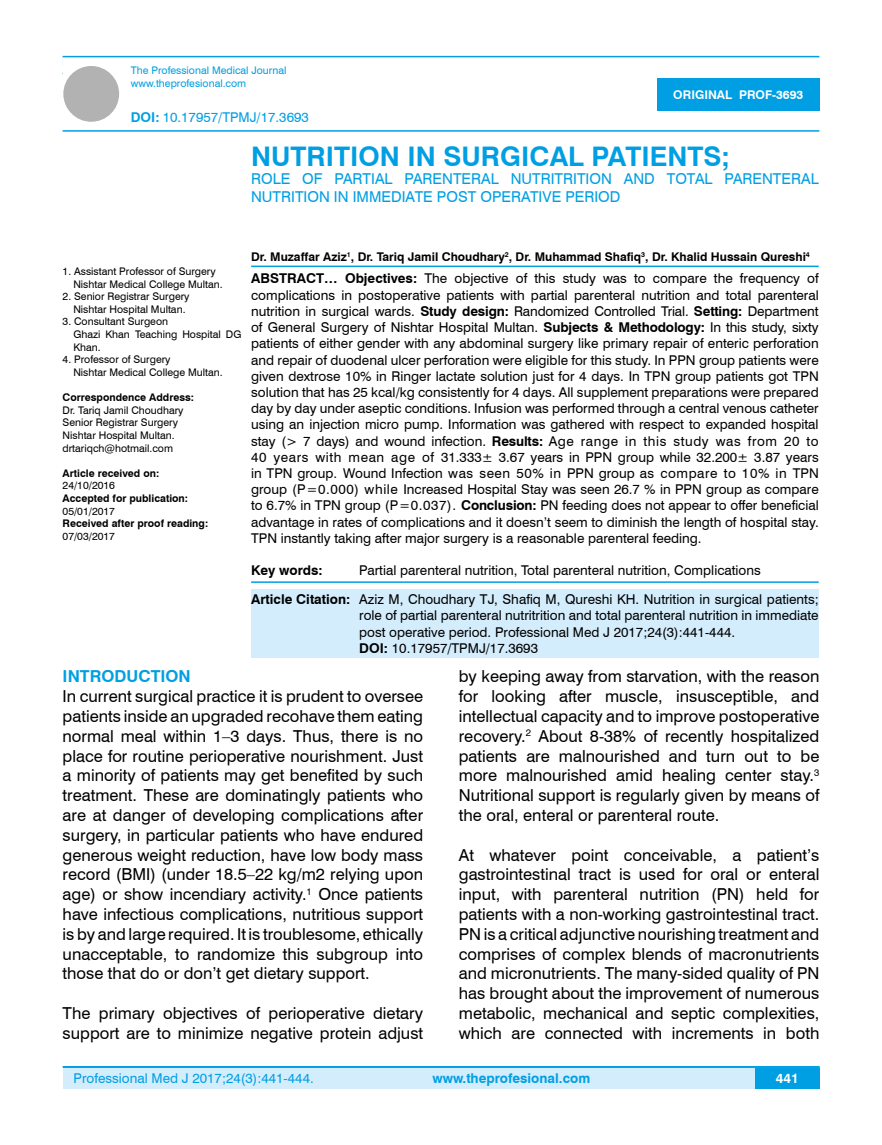
<style>
.page{position:relative;width:882px;height:1145px;background:#fff}
.page>*{position:absolute;margin:0;border:0;box-sizing:border-box;transform-origin:0 0}
.t1{font:700 27px "Swiss 721 BT";color:#009fe3}
.t2{font:16.5px/19.8px "Swiss 721 BT";color:#000;text-align:justify}
.t3{font:700 16.5px "Swiss 721 BT";color:#009fe3}
.t4{font:15px/18px "Swiss 721 BT";color:#009fe3}
.t5{font:13.5px/16.2px "Swiss 721 BT";color:#000;text-align:justify}
.t6{font:13.5px "Swiss 721 BT";color:#009fe3}
.t7{font:700 13.5px "Swiss 721 BT";color:#009fe3}
.t8{font:700 13.5px "Swiss 721 BT";color:#000}
.t9{font:700 13.5px "Swiss 721 BT";color:#fff}
.t10{font:700 12px "Swiss 721 BT";color:#000}
.t11{font:700 12px "Swiss 721 BT";color:#fff}
.t12{font:10.5px/12.6px "Swiss 721 BT";color:#000}
.t13{font:700 10.5px "Swiss 721 BT";color:#000}
.t14{font:10.5px/12.6px "Swiss 721 BT";color:#009fe3}
.s1{font-weight:700}
</style>
<div class="page">
<div style="left:63px;top:1067px;width:756px;height:21px;background:#d4edfc"></div>
<hr style="left:63px;top:1066px;width:756px;height:2px;background:#009fe3">
<div style="left:754px;top:1068px;width:65px;height:20px;background:#009fe3"></div>
<hr style="left:63px;top:56px;width:756px;height:1px;background:#009fe3">
<hr style="left:63px;top:130px;width:756px;height:2px;background:#009fe3">
<div style="left:63px;top:66px;width:56px;height:56px;background:#b3b2b2;border-radius:50%"></div>
<div style="left:657px;top:78px;width:162px;height:33px;background:#009fe3"></div>
<hr style="left:251px;top:265px;width:567px;height:2px;background:#009fe3">
<hr style="left:251px;top:581px;width:567px;height:2px;background:#009fe3">
<div style="left:251px;top:589px;width:567px;height:69px;background:#d4edfc"></div>
<p class="t14" style="left:131px;top:64px;width:157px">The Professional Medical Journal www.theprofesional.com</p>
<p class="t6" style="left:131px;top:108px;width:179px"><span class="s1">DOI:</span> 10.17957/TPMJ/17.3693</p>
<p class="t11" style="left:673px;top:87px;width:131px">ORIGINAL PROF-3693</p>
<h1 class="t1" style="left:251px;top:137px;width:480px">NUTRITION IN SURGICAL PATIENTS;</h1>
<p class="t4" style="left:251px;top:169px;width:568px">ROLE OF PARTIAL PARENTERAL NUTRITRITION AND TOTAL PARENTERAL<br>NUTRITION IN IMMEDIATE POST OPERATIVE PERIOD</p>
<p class="t12" style="left:73px;top:265px;width:151px;text-indent:-11px">1. Assistant Professor of Surgery<br>Nishtar Medical College Multan.</p>
<p class="t12" style="left:73px;top:290px;width:118px;text-indent:-11px">2. Senior Registrar Surgery<br>Nishtar Hospital Multan.</p>
<p class="t12" style="left:73px;top:315px;width:169px;text-indent:-11px">3. Consultant Surgeon<br>Ghazi Khan Teaching Hospital DG<br>Khan.</p>
<p class="t12" style="left:73px;top:353px;width:151px;text-indent:-11px">4. Professor of Surgery<br>Nishtar Medical College Multan.</p>
<p class="t13" style="left:63px;top:390px;width:133px">Correspondence Address:</p>
<p class="t12" style="left:63px;top:403px;width:122px">Dr. Tariq Jamil Choudhary<br>Senior Registrar Surgery<br>Nishtar Hospital Multan. drtariqch@hotmail.com</p>
<p class="t13" style="left:63px;top:466px;width:98px">Article received on:</p>
<p class="t12" style="left:63px;top:479px;width:54px">24/10/2016</p>
<p class="t13" style="left:63px;top:491px;width:127px">Accepted for publication:</p>
<p class="t12" style="left:63px;top:504px;width:54px">05/01/2017</p>
<p class="t13" style="left:63px;top:516px;width:147px">Received after proof reading:</p>
<p class="t12" style="left:63px;top:529px;width:54px">07/03/2017</p>
<p class="t10" style="left:251px;top:248px;width:560px">Dr. Muzaffar Aziz<sup>1</sup>, Dr. Tariq Jamil Choudhary<sup>2</sup>, Dr. Muhammad Shafiq<sup>3</sup>, Dr. Khalid Hussain Qureshi<sup>4</sup></p>
<p class="t5" style="left:251px;top:270px;width:569px"><span class="s1">ABSTRACT… Objectives:</span> The objective of this study was to compare the frequency of complications in postoperative patients with partial parenteral nutrition and total parenteral nutrition in surgical wards. <span class="s1">Study design:</span> Randomized Controlled Trial. <span class="s1">Setting:</span> Department of General Surgery of Nishtar Hospital Multan. <span class="s1">Subjects &amp; Methodology:</span> In this study, sixty patients of either gender with any abdominal surgery like primary repair of enteric perforation and repair of duodenal ulcer perforation were eligible for this study. In PPN group patients were given dextrose 10% in Ringer lactate solution just for 4 days. In TPN group patients got TPN solution that has 25 kcal/kg consistently for 4 days. All supplement preparations were prepared day by day under aseptic conditions. Infusion was performed through a central venous catheter using an injection micro pump. Information was gathered with respect to expanded hospital stay (&gt; 7 days) and wound infection. <span class="s1">Results:</span> Age range in this study was from 20 to 40 years with mean age of 31.333± 3.67 years in PPN group while 32.200± 3.87 years in TPN group. Wound Infection was seen 50% in PPN group as compare to 10% in TPN group (P=0.000) while Increased Hospital Stay was seen 26.7 % in PPN group as compare to 6.7% in TPN group (P=0.037). <span class="s1">Conclusion:</span> PN feeding does not appear to offer beneficial advantage in rates of complications and it doesn’t seem to diminish the length of hospital stay.<br>TPN instantly taking after major surgery is a reasonable parenteral feeding.</p>
<p class="t8" style="left:251px;top:561px;width:73px">Key words:</p>
<p class="t5" style="left:359px;top:562px;width:403px">Partial parenteral nutrition, Total parenteral nutrition, Complications</p>
<p class="t5" style="left:359px;top:591px;width:461px;text-align:left;text-indent:-108px"><span class="s1">Article Citation:</span> Aziz M, Choudhary TJ, Shafiq M, Qureshi KH. Nutrition in surgical patients; role of partial parenteral nutritrition and total parenteral nutrition in immediate post operative period. Professional Med J 2017;24(3):441-444.<br><span class="s1">DOI:</span> 10.17957/TPMJ/17.3693</p>
<p class="t3" style="left:63px;top:665px;width:130px">INTRODUCTION</p>
<p class="t2" style="left:63px;top:685px;width:362px">In current surgical practice it is prudent to oversee patients inside an upgraded recohave them eating normal meal within 1–3 days. Thus, there is no place for routine perioperative nourishment. Just a minority of patients may get benefited by such treatment. These are dominatingly patients who are at danger of developing complications after surgery, in particular patients who have endured generous weight reduction, have low body mass record (BMI) (under 18.5–22 kg/m2 relying upon age) or show incendiary activity.<sup>1</sup> Once patients have infectious complications, nutritious support is by and large required. It is troublesome, ethically unacceptable, to randomize this subgroup into those that do or don’t get dietary support.</p>
<p class="t2" style="left:63px;top:1002px;width:362px">The primary objectives of perioperative dietary support are to minimize negative protein adjust</p>
<p class="t2" style="left:458px;top:666px;width:362px">by keeping away from starvation, with the reason for looking after muscle, insusceptible, and intellectual capacity and to improve postoperative recovery.<sup>2</sup> About 8-38% of recently hospitalized patients are malnourished and turn out to be more malnourished amid healing center stay.<sup>3<br></sup>Nutritional support is regularly given by means of the oral, enteral or parenteral route.</p>
<p class="t2" style="left:458px;top:844px;width:362px">At whatever point conceivable, a patient’s gastrointestinal tract is used for oral or enteral input, with parenteral nutrition (PN) held for patients with a non-working gastrointestinal tract.<br>PN is a critical adjunctive nourishing treatment and comprises of complex blends of macronutrients and micronutrients. The many-sided quality of PN has brought about the improvement of numerous metabolic, mechanical and septic complexities, which are connected with increments in both</p>
<p class="t6" style="left:74px;top:1069px;width:241px">Professional Med J 2017;24(3):441-444.</p>
<p class="t7" style="left:432px;top:1069px;width:159px">www.theprofesional.com</p>
<p class="t9" style="left:775px;top:1069px;width:24px">441</p>
</div>
